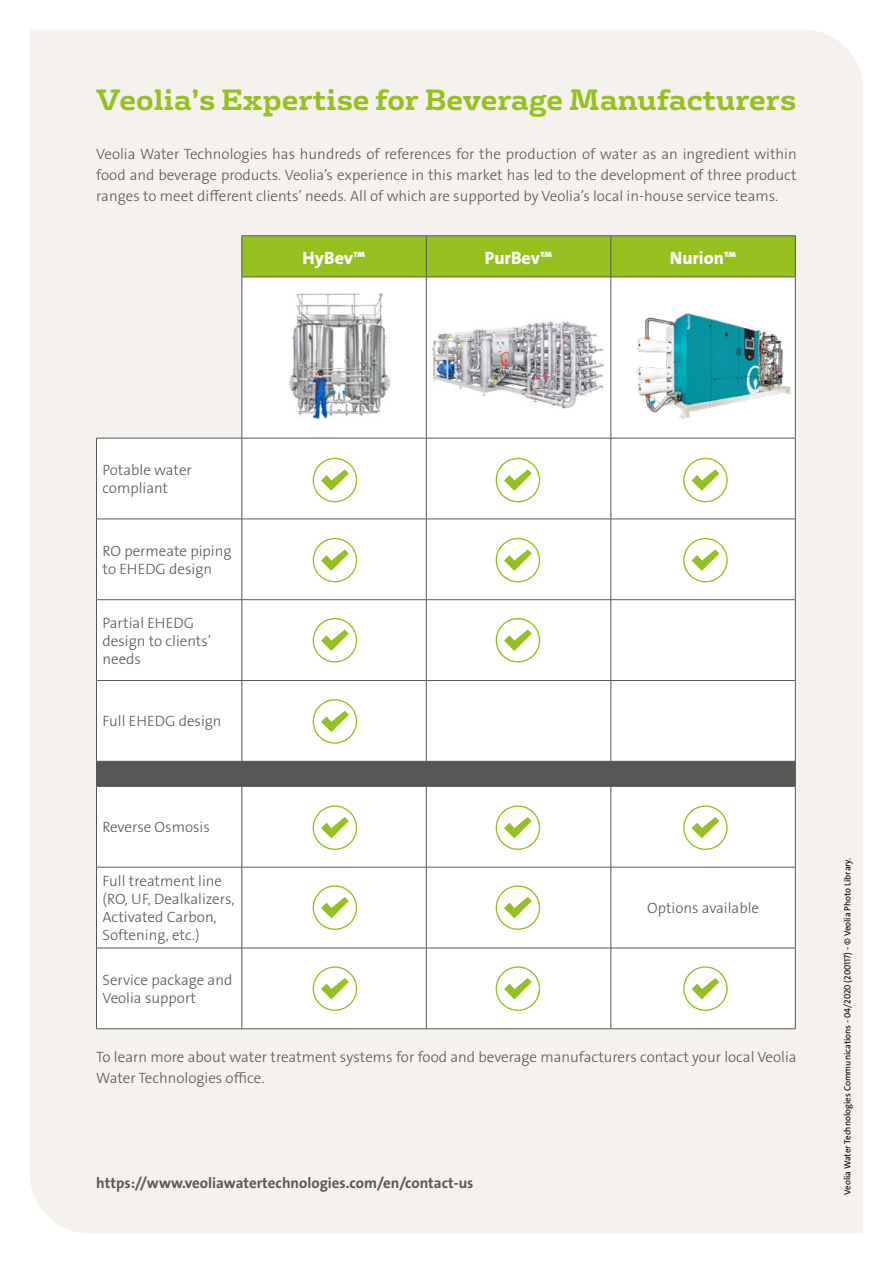
<style>
.page{position:relative;width:893px;height:1263px;background:#fff}
.page>*{position:absolute;margin:0;border:0;box-sizing:border-box;transform-origin:0 0}
.t1{font:700 28.5px "FS Rufus";color:#95c11f}
.t2{font:18px "The Sans Veolia W8 Ex Bld";color:#fff}
.t3{font:15px/18px "The Sans Veolia W3 Lig";color:#575756}
.t4{font:15px "The Sans Veolia W7 Bld";color:#575756}
.t5{font:9px "The Sans Veolia W5 Pla";color:#000}
</style>
<div class="page">
<div style="left:30px;top:30px;width:833px;height:1203px;background:#f5f1ec"></div>
<div style="left:243px;top:236px;width:552px;height:41px;background:#95c11f"></div>
<svg style="left:243px;top:278px;width:552px;height:750px"></svg>
<svg style="left:97px;top:439px;width:145px;height:589px"></svg>
<hr style="left:426px;top:235px;width:185px;height:1px;background:#575756">
<hr style="left:611px;top:235px;width:184px;height:1px;background:#575756">
<hr style="left:611px;top:236px;width:1px;height:41px;background:#575756">
<hr style="left:795px;top:236px;width:1px;height:41px;background:#575756">
<hr style="left:242px;top:277px;width:184px;height:1px;background:#575756">
<hr style="left:426px;top:277px;width:185px;height:1px;background:#575756">
<hr style="left:611px;top:277px;width:184px;height:1px;background:#575756">
<hr style="left:611px;top:277px;width:1px;height:161px;background:#575756">
<hr style="left:795px;top:277px;width:1px;height:161px;background:#575756">
<hr style="left:96px;top:438px;width:1px;height:81px;background:#575756">
<hr style="left:242px;top:438px;width:1px;height:81px;background:#575756">
<hr style="left:426px;top:438px;width:185px;height:1px;background:#575756">
<hr style="left:426px;top:438px;width:1px;height:81px;background:#575756">
<hr style="left:611px;top:438px;width:184px;height:1px;background:#575756">
<hr style="left:611px;top:438px;width:1px;height:81px;background:#575756">
<hr style="left:795px;top:438px;width:1px;height:81px;background:#575756">
<hr style="left:96px;top:519px;width:146px;height:1px;background:#575756">
<hr style="left:96px;top:519px;width:1px;height:80px;background:#575756">
<hr style="left:242px;top:519px;width:184px;height:1px;background:#575756">
<hr style="left:242px;top:519px;width:1px;height:80px;background:#575756">
<hr style="left:426px;top:519px;width:185px;height:1px;background:#575756">
<hr style="left:426px;top:519px;width:1px;height:80px;background:#575756">
<hr style="left:611px;top:519px;width:184px;height:1px;background:#575756">
<hr style="left:611px;top:519px;width:1px;height:80px;background:#575756">
<hr style="left:795px;top:519px;width:1px;height:80px;background:#575756">
<hr style="left:96px;top:599px;width:146px;height:1px;background:#575756">
<hr style="left:96px;top:600px;width:1px;height:80px;background:#575756">
<hr style="left:242px;top:599px;width:184px;height:1px;background:#575756">
<hr style="left:242px;top:600px;width:1px;height:80px;background:#575756">
<hr style="left:426px;top:599px;width:185px;height:1px;background:#575756">
<hr style="left:426px;top:600px;width:1px;height:80px;background:#575756">
<hr style="left:611px;top:599px;width:184px;height:1px;background:#575756">
<hr style="left:611px;top:600px;width:1px;height:80px;background:#575756">
<hr style="left:795px;top:600px;width:1px;height:80px;background:#575756">
<hr style="left:96px;top:680px;width:146px;height:1px;background:#575756">
<hr style="left:96px;top:681px;width:1px;height:80px;background:#575756">
<hr style="left:242px;top:680px;width:184px;height:1px;background:#575756">
<hr style="left:242px;top:681px;width:1px;height:80px;background:#575756">
<hr style="left:426px;top:680px;width:185px;height:1px;background:#575756">
<hr style="left:426px;top:681px;width:1px;height:80px;background:#575756">
<hr style="left:611px;top:680px;width:184px;height:1px;background:#575756">
<hr style="left:611px;top:681px;width:1px;height:80px;background:#575756">
<hr style="left:795px;top:681px;width:1px;height:80px;background:#575756">
<div style="left:96px;top:761px;width:700px;height:25px;background:#575756"></div>
<hr style="left:96px;top:786px;width:1px;height:81px;background:#575756">
<hr style="left:242px;top:786px;width:184px;height:1px;background:#575756">
<hr style="left:242px;top:786px;width:1px;height:81px;background:#575756">
<hr style="left:426px;top:786px;width:185px;height:1px;background:#575756">
<hr style="left:426px;top:786px;width:1px;height:81px;background:#575756">
<hr style="left:611px;top:786px;width:184px;height:1px;background:#575756">
<hr style="left:611px;top:786px;width:1px;height:81px;background:#575756">
<hr style="left:795px;top:786px;width:1px;height:81px;background:#575756">
<hr style="left:96px;top:867px;width:146px;height:1px;background:#575756">
<hr style="left:96px;top:867px;width:1px;height:81px;background:#575756">
<hr style="left:242px;top:867px;width:184px;height:1px;background:#575756">
<hr style="left:242px;top:867px;width:1px;height:81px;background:#575756">
<hr style="left:426px;top:867px;width:185px;height:1px;background:#575756">
<hr style="left:426px;top:867px;width:1px;height:81px;background:#575756">
<hr style="left:611px;top:867px;width:184px;height:1px;background:#575756">
<hr style="left:611px;top:867px;width:1px;height:81px;background:#575756">
<hr style="left:795px;top:867px;width:1px;height:81px;background:#575756">
<hr style="left:96px;top:948px;width:146px;height:1px;background:#575756">
<hr style="left:96px;top:948px;width:1px;height:80px;background:#575756">
<hr style="left:242px;top:948px;width:184px;height:1px;background:#575756">
<hr style="left:242px;top:948px;width:1px;height:80px;background:#575756">
<hr style="left:426px;top:948px;width:185px;height:1px;background:#575756">
<hr style="left:426px;top:948px;width:1px;height:80px;background:#575756">
<hr style="left:611px;top:948px;width:184px;height:1px;background:#575756">
<hr style="left:611px;top:948px;width:1px;height:80px;background:#575756">
<hr style="left:795px;top:948px;width:1px;height:80px;background:#575756">
<hr style="left:96px;top:1028px;width:146px;height:1px;background:#575756">
<hr style="left:242px;top:1028px;width:184px;height:1px;background:#575756">
<hr style="left:426px;top:1028px;width:185px;height:1px;background:#575756">
<hr style="left:611px;top:1028px;width:184px;height:1px;background:#575756">
<hr style="left:96px;top:438px;width:146px;height:1px;background:#575756">
<hr style="left:96px;top:786px;width:146px;height:1px;background:#575756">
<hr style="left:242px;top:235px;width:184px;height:1px;background:#575756">
<hr style="left:242px;top:236px;width:1px;height:41px;background:#575756">
<hr style="left:426px;top:236px;width:1px;height:41px;background:#575756">
<hr style="left:242px;top:277px;width:1px;height:161px;background:#575756">
<hr style="left:426px;top:277px;width:1px;height:161px;background:#575756">
<hr style="left:242px;top:438px;width:184px;height:1px;background:#575756">
<img style="left:432px;top:320px;width:173px;height:90px">
<img style="left:288px;top:292px;width:101px;height:127px">
<img style="left:625px;top:306px;width:174px;height:114px">
<svg style="left:504px;top:469px;width:28px;height:22px"></svg>
<div style="left:496px;top:458px;width:44px;height:44px;border:1px solid #95c11f;border-radius:50%"></div>
<svg style="left:504px;top:549px;width:28px;height:22px"></svg>
<div style="left:496px;top:538px;width:44px;height:44px;border:1px solid #95c11f;border-radius:50%"></div>
<svg style="left:504px;top:817px;width:28px;height:21px"></svg>
<div style="left:496px;top:805px;width:44px;height:45px;border:1px solid #95c11f;border-radius:50%"></div>
<svg style="left:504px;top:978px;width:28px;height:21px"></svg>
<div style="left:496px;top:966px;width:44px;height:45px;border:1px solid #95c11f;border-radius:50%"></div>
<svg style="left:504px;top:897px;width:28px;height:21px"></svg>
<div style="left:496px;top:885px;width:44px;height:45px;border:1px solid #95c11f;border-radius:50%"></div>
<svg style="left:504px;top:629px;width:28px;height:22px"></svg>
<div style="left:496px;top:618px;width:44px;height:44px;border:1px solid #95c11f;border-radius:50%"></div>
<svg style="left:692px;top:469px;width:27px;height:22px"></svg>
<div style="left:683px;top:458px;width:45px;height:44px;border:1px solid #95c11f;border-radius:50%"></div>
<svg style="left:692px;top:549px;width:27px;height:22px"></svg>
<div style="left:683px;top:538px;width:45px;height:44px;border:1px solid #95c11f;border-radius:50%"></div>
<svg style="left:692px;top:817px;width:27px;height:21px"></svg>
<div style="left:683px;top:805px;width:45px;height:45px;border:1px solid #95c11f;border-radius:50%"></div>
<svg style="left:692px;top:978px;width:27px;height:21px"></svg>
<div style="left:683px;top:966px;width:45px;height:45px;border:1px solid #95c11f;border-radius:50%"></div>
<svg style="left:321px;top:469px;width:28px;height:22px"></svg>
<div style="left:313px;top:458px;width:44px;height:44px;border:1px solid #95c11f;border-radius:50%"></div>
<svg style="left:321px;top:549px;width:28px;height:22px"></svg>
<div style="left:313px;top:538px;width:44px;height:44px;border:1px solid #95c11f;border-radius:50%"></div>
<svg style="left:321px;top:817px;width:28px;height:21px"></svg>
<div style="left:313px;top:805px;width:44px;height:45px;border:1px solid #95c11f;border-radius:50%"></div>
<svg style="left:321px;top:978px;width:28px;height:21px"></svg>
<div style="left:313px;top:966px;width:44px;height:45px;border:1px solid #95c11f;border-radius:50%"></div>
<svg style="left:321px;top:897px;width:28px;height:21px"></svg>
<div style="left:313px;top:885px;width:44px;height:45px;border:1px solid #95c11f;border-radius:50%"></div>
<svg style="left:321px;top:629px;width:28px;height:22px"></svg>
<div style="left:313px;top:618px;width:44px;height:44px;border:1px solid #95c11f;border-radius:50%"></div>
<svg style="left:321px;top:711px;width:28px;height:21px"></svg>
<div style="left:313px;top:699px;width:44px;height:45px;border:1px solid #95c11f;border-radius:50%"></div>
<h1 class="t1" style="left:96px;top:75px;width:701px">Veolia’s Expertise for Beverage Manufacturers</h1>
<p class="t3" style="left:96px;top:144px;width:702px;line-height:21px;text-align:justify">Veolia Water Technologies has hundreds of references for the production of water as an ingredient within food and beverage products. Veolia’s experience in this market has led to the development of three product ranges to meet different clients’ needs. All of which are supported by Veolia’s local in-house service teams.</p>
<p class="t2" style="left:303px;top:246px;width:64px">HyBev™</p>
<p class="t2" style="left:485px;top:246px;width:69px">PurBev™</p>
<p class="t2" style="left:670px;top:246px;width:68px">Nurion™</p>
<p class="t3" style="left:102px;top:461px;width:91px">Potable water compliant</p>
<p class="t3" style="left:102px;top:542px;width:131px">RO permeate piping to EHEDG design</p>
<p class="t3" style="left:102px;top:614px;width:110px">Partial EHEDG design to clients’ needs</p>
<p class="t3" style="left:102px;top:712px;width:121px">Full EHEDG design</p>
<p class="t3" style="left:102px;top:818px;width:109px">Reverse Osmosis</p>
<p class="t3" style="left:102px;top:872px;width:134px">Full treatment line (RO, UF, Dealkalizers,<br>Activated Carbon,<br>Softening, etc.)</p>
<p class="t3" style="left:102px;top:971px;width:131px">Service package and<br>Veolia support</p>
<p class="t3" style="left:647px;top:899px;width:114px">Options available</p>
<p class="t3" style="left:96px;top:1047px;width:702px;line-height:21px">To learn more about water treatment systems for food and beverage manufacturers contact your local Veolia<br>Water Technologies office.</p>
<p class="t4" style="left:96px;top:1173px;width:379px">https://www.veoliawatertechnologies.com/en/contact-us</p>
<p class="t5" style="left:842px;top:1195px;width:338px;rotate:-90deg">Veolia Water Technologies Communications - 04/2020 (200117) - © Veolia Photo Library.</p>
</div>
